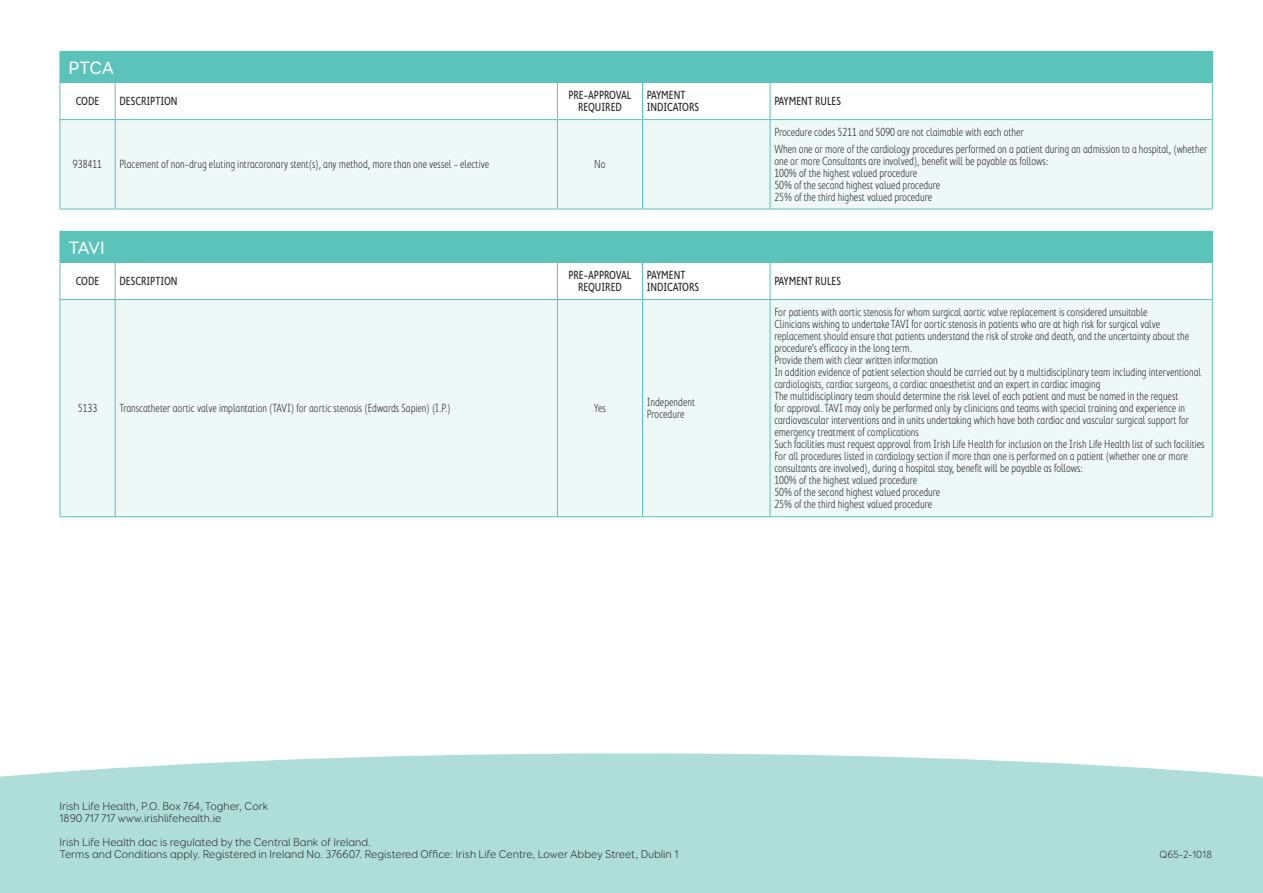
<style>
.page{position:relative;width:1263px;height:893px;background:#fff}
.page>*{position:absolute;margin:0;border:0;box-sizing:border-box;transform-origin:0 0}
.Subhead_cell{font:500 18px "Booster Next FY";letter-spacing:-.03em;color:#fff}
.TABLE_BODY_COPY{font:300 condensed 12px/12px "Cambridge Round";color:#231f20}
.Subhead_cell-2{font:condensed 12px/12px "Cambridge Round";color:#231f20;text-align:center}
.left_cell{font:300 11.25px "Booster Next FY";color:#231f20}
.left_cell-2{font:300 10.5px "Booster Next FY";color:#231f20}
</style>
<div class="page">
<div style="left:60px;top:51px;width:1152px;height:31px;background:#5bc3b9"></div>
<div style="left:61px;top:120px;width:1151px;height:89px;background:#eef8f7"></div>
<hr style="left:60px;top:82px;width:55px;height:1px;background:#5bc3b9">
<hr style="left:60px;top:83px;width:1px;height:36px;background:#5bc3b9">
<hr style="left:115px;top:82px;width:442px;height:1px;background:#5bc3b9">
<hr style="left:115px;top:83px;width:1px;height:36px;background:#5bc3b9">
<hr style="left:557px;top:82px;width:85px;height:1px;background:#5bc3b9">
<hr style="left:557px;top:83px;width:1px;height:36px;background:#5bc3b9">
<hr style="left:642px;top:82px;width:128px;height:1px;background:#5bc3b9">
<hr style="left:642px;top:83px;width:1px;height:36px;background:#5bc3b9">
<hr style="left:770px;top:82px;width:443px;height:1px;background:#5bc3b9">
<hr style="left:770px;top:83px;width:1px;height:36px;background:#5bc3b9">
<hr style="left:1212px;top:83px;width:1px;height:36px;background:#5bc3b9">
<hr style="left:60px;top:119px;width:55px;height:1px;background:#5bc3b9">
<hr style="left:115px;top:119px;width:442px;height:1px;background:#5bc3b9">
<hr style="left:557px;top:119px;width:85px;height:1px;background:#5bc3b9">
<hr style="left:642px;top:119px;width:128px;height:1px;background:#5bc3b9">
<hr style="left:770px;top:119px;width:443px;height:1px;background:#5bc3b9">
<hr style="left:770px;top:51px;width:443px;height:1px;background:#5bc3b9">
<hr style="left:1212px;top:52px;width:1px;height:30px;background:#5bc3b9">
<hr style="left:60px;top:120px;width:1px;height:89px;background:#5bc3b9">
<hr style="left:115px;top:120px;width:1px;height:89px;background:#5bc3b9">
<hr style="left:557px;top:120px;width:1px;height:89px;background:#5bc3b9">
<hr style="left:642px;top:120px;width:1px;height:89px;background:#5bc3b9">
<hr style="left:770px;top:120px;width:1px;height:89px;background:#5bc3b9">
<hr style="left:1212px;top:120px;width:1px;height:89px;background:#5bc3b9">
<hr style="left:60px;top:209px;width:55px;height:1px;background:#5bc3b9">
<hr style="left:115px;top:209px;width:442px;height:1px;background:#5bc3b9">
<hr style="left:557px;top:209px;width:85px;height:1px;background:#5bc3b9">
<hr style="left:642px;top:209px;width:128px;height:1px;background:#5bc3b9">
<hr style="left:770px;top:209px;width:443px;height:1px;background:#5bc3b9">
<div style="left:60px;top:231px;width:1152px;height:31px;background:#5bc3b9"></div>
<div style="left:61px;top:300px;width:1151px;height:216px;background:#eef8f7"></div>
<hr style="left:60px;top:262px;width:55px;height:1px;background:#5bc3b9">
<hr style="left:60px;top:263px;width:1px;height:36px;background:#5bc3b9">
<hr style="left:115px;top:262px;width:442px;height:1px;background:#5bc3b9">
<hr style="left:115px;top:263px;width:1px;height:36px;background:#5bc3b9">
<hr style="left:557px;top:262px;width:85px;height:1px;background:#5bc3b9">
<hr style="left:557px;top:263px;width:1px;height:36px;background:#5bc3b9">
<hr style="left:642px;top:262px;width:128px;height:1px;background:#5bc3b9">
<hr style="left:642px;top:263px;width:1px;height:36px;background:#5bc3b9">
<hr style="left:770px;top:262px;width:443px;height:1px;background:#5bc3b9">
<hr style="left:770px;top:263px;width:1px;height:36px;background:#5bc3b9">
<hr style="left:1212px;top:263px;width:1px;height:36px;background:#5bc3b9">
<hr style="left:60px;top:299px;width:55px;height:1px;background:#5bc3b9">
<hr style="left:115px;top:299px;width:442px;height:1px;background:#5bc3b9">
<hr style="left:557px;top:299px;width:85px;height:1px;background:#5bc3b9">
<hr style="left:642px;top:299px;width:128px;height:1px;background:#5bc3b9">
<hr style="left:770px;top:299px;width:443px;height:1px;background:#5bc3b9">
<hr style="left:770px;top:231px;width:443px;height:1px;background:#5bc3b9">
<hr style="left:1212px;top:232px;width:1px;height:30px;background:#5bc3b9">
<hr style="left:60px;top:300px;width:1px;height:216px;background:#5bc3b9">
<hr style="left:115px;top:300px;width:1px;height:216px;background:#5bc3b9">
<hr style="left:557px;top:300px;width:1px;height:216px;background:#5bc3b9">
<hr style="left:642px;top:300px;width:1px;height:216px;background:#5bc3b9">
<hr style="left:770px;top:300px;width:1px;height:216px;background:#5bc3b9">
<hr style="left:1212px;top:300px;width:1px;height:216px;background:#5bc3b9">
<hr style="left:60px;top:516px;width:55px;height:1px;background:#5bc3b9">
<hr style="left:115px;top:516px;width:442px;height:1px;background:#5bc3b9">
<hr style="left:557px;top:516px;width:85px;height:1px;background:#5bc3b9">
<hr style="left:642px;top:516px;width:128px;height:1px;background:#5bc3b9">
<hr style="left:770px;top:516px;width:443px;height:1px;background:#5bc3b9">
<div style="left:0;top:753px;width:1263px;height:140px;background:#afded9"></div>
<p class="Subhead_cell" style="left:68px;top:57px;width:47px">PTCA</p>
<p class="Subhead_cell-2" style="left:76px;top:95px;width:25px">CODE</p>
<p class="Subhead_cell-2" style="left:119px;top:95px;width:60px">DESCRIPTION</p>
<p class="Subhead_cell-2" style="left:568px;top:89px;width:65px">PRE-APPROVAL<br>REQUIRED</p>
<p class="Subhead_cell-2" style="left:647px;top:89px;width:54px;text-align:left">PAYMENT<br>INDICATORS</p>
<p class="Subhead_cell-2" style="left:774px;top:95px;width:68px">PAYMENT RULES</p>
<p class="TABLE_BODY_COPY" style="left:73px;top:158px;width:31px">938411</p>
<p class="TABLE_BODY_COPY" style="left:119px;top:158px;width:371px">Placement of non-drug eluting intracoronary stent(s), any method, more than one vessel - elective</p>
<p class="TABLE_BODY_COPY" style="left:594px;top:158px;width:13px">No</p>
<p class="TABLE_BODY_COPY" style="left:774px;top:126px;width:251px">Procedure codes 5211 and 5090 are not claimable with each other</p>
<p class="TABLE_BODY_COPY" style="left:774px;top:142px;width:435px">When one or more of the cardiology procedures performed on a patient during an admission to a hospital, (whether one or more Consultants are involved), benefit will be payable as follows:</p>
<p class="TABLE_BODY_COPY" style="left:774px;top:166px;width:144px">100% of the highest valued procedure</p>
<p class="TABLE_BODY_COPY" style="left:774px;top:178px;width:168px">50% of the second highest valued procedure</p>
<p class="TABLE_BODY_COPY" style="left:774px;top:190px;width:159px">25% of the third highest valued procedure</p>
<p class="Subhead_cell" style="left:68px;top:237px;width:38px">TAVI</p>
<p class="Subhead_cell-2" style="left:76px;top:275px;width:25px">CODE</p>
<p class="Subhead_cell-2" style="left:119px;top:275px;width:60px">DESCRIPTION</p>
<p class="Subhead_cell-2" style="left:568px;top:269px;width:65px">PRE-APPROVAL<br>REQUIRED</p>
<p class="Subhead_cell-2" style="left:647px;top:269px;width:54px;text-align:left">PAYMENT<br>INDICATORS</p>
<p class="Subhead_cell-2" style="left:774px;top:275px;width:68px">PAYMENT RULES</p>
<p class="TABLE_BODY_COPY" style="left:78px;top:402px;width:21px">5133</p>
<p class="TABLE_BODY_COPY" style="left:119px;top:402px;width:333px">Transcatheter aortic valve implantation (TAVI) for aortic stenosis (Edwards Sapien) (I.P.)</p>
<p class="TABLE_BODY_COPY" style="left:594px;top:402px;width:13px">Yes</p>
<p class="TABLE_BODY_COPY" style="left:647px;top:396px;width:50px">Independent</p>
<p class="TABLE_BODY_COPY" style="left:647px;top:408px;width:39px">Procedure</p>
<p class="TABLE_BODY_COPY" style="left:774px;top:306px;width:432px">For patients with aortic stenosis for whom surgical aortic valve replacement is considered unsuitable<br>Clinicians wishing to undertake TAVI for aortic stenosis in patients who are at high risk for surgical valve replacement should ensure that patients understand the risk of stroke and death, and the uncertainty about the procedure’s efficacy in the long term.<br>Provide them with clear written information<br>In addition evidence of patient selection should be carried out by a multidisciplinary team including interventional cardiologists, cardiac surgeons, a cardiac anaesthetist and an expert in cardiac imaging<br>The multidisciplinary team should determine the risk level of each patient and must be named in the request<br>for approval.TAVI may only be performed only by clinicians and teams with special training and experience in cardiovascular interventions and in units undertaking which have both cardiac and vascular surgical support for emergency treatment of complications<br>Such facilities must request approval from Irish Life Health for inclusion on the Irish Life Health list of such facilities For all procedures listed in cardiology section if more than one is performed on a patient (whether one or more consultants are involved), during a hospital stay, benefit will be payable as follows:<br>100% of the highest valued procedure<br>50% of the second highest valued procedure<br>25% of the third highest valued procedure</p>
<p class="left_cell" style="left:60px;top:800px;width:210px">Irish Life Health, P.O. Box 764, Togher, Cork</p>
<p class="left_cell" style="left:60px;top:812px;width:163px">1890 717 717 www.irishlifehealth.ie</p>
<p class="left_cell" style="left:60px;top:836px;width:313px">Irish Life Health dac is regulated by the Central Bank of Ireland.</p>
<p class="left_cell" style="left:60px;top:848px;width:620px">Terms and Conditions apply. Registered in Ireland No. 376607. Registered Office: Irish Life Centre, Lower Abbey Street, Dublin 1</p>
<p class="left_cell-2" style="left:1159px;top:848px;width:54px">Q65-2-1018</p>
</div>
